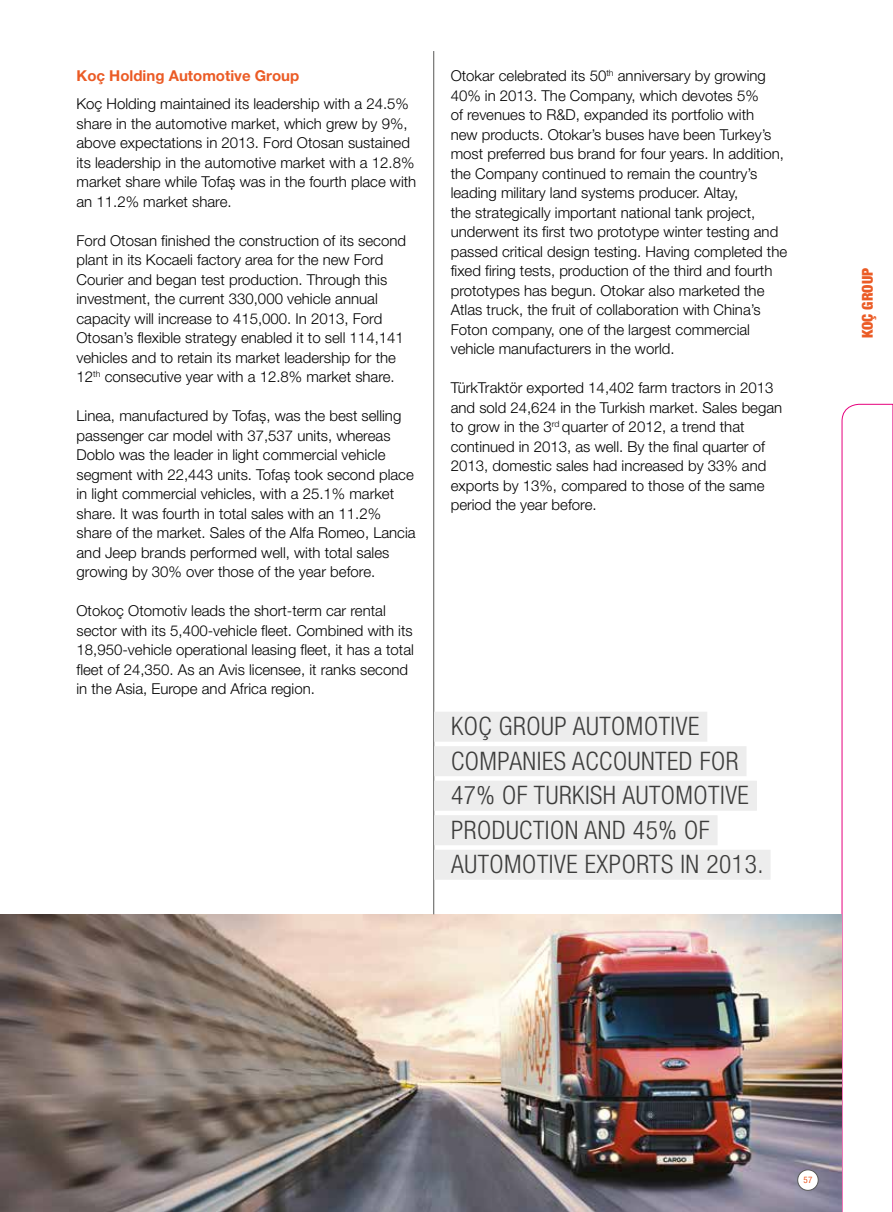
<style>
.page{position:relative;width:893px;height:1212px;background:#fff}
.page>*{position:absolute;margin:0;border:0;box-sizing:border-box;transform-origin:0 0}
.t1{font:300 condensed 25.5px/34.5px "Helvetica Neue LT Pro";letter-spacing:.02em;color:#3c3c3b}
.t2{font:300 15px/19.5px "Helvetica Neue LT Pro";color:#000}
.t3{font:700 15px "Helvetica Neue LT Pro";color:#eb5b25}
.t4{font:900 condensed 15px "Helvetica Neue LT Pro";color:#eb5b25}
.t5{font:condensed 9px "Helvetica Neue LT Pro";color:#eb5b25}
</style>
<div class="page">
<svg style="left:842px;top:404px;width:51px;height:808px"></svg>
<img style="left:0;top:914px;width:842px;height:298px">
<hr style="left:433px;top:51px;width:1px;height:863px;background:#575756">
<div style="left:434px;top:712px;width:273px;height:30px;background:#ededed"></div>
<div style="left:434px;top:746px;width:312px;height:30px;background:#ededed"></div>
<div style="left:434px;top:781px;width:323px;height:30px;background:#ededed"></div>
<div style="left:434px;top:815px;width:283px;height:30px;background:#ededed"></div>
<div style="left:434px;top:850px;width:337px;height:30px;background:#ededed"></div>
<div style="left:798px;top:1170px;width:20px;height:20px;background:#fff;border-radius:50%"></div>
<div style="left:797px;top:1169px;width:22px;height:22px;border:1px solid #575756;border-radius:50%"></div>
<p class="t3" style="left:77px;top:67px;width:224px">Koç Holding Automotive Group</p>
<p class="t2" style="left:77px;top:94px;width:341px">Koç Holding maintained its leadership with a 24.5% share in the automotive market, which grew by 9%, above expectations in 2013. Ford Otosan sustained its leadership in the automotive market with a 12.8% market share while Tofaş was in the fourth place with an 11.2% market share.</p>
<p class="t2" style="left:77px;top:230px;width:331px">Ford Otosan finished the construction of its second plant in its Kocaeli factory area for the new Ford Courier and began test production. Through this investment, the current 330,000 vehicle annual capacity will increase to 415,000. In 2013, Ford Otosan’s flexible strategy enabled it to sell 114,141 vehicles and to retain its market leadership for the 12<sup>th</sup> consecutive year with a 12.8% market share.</p>
<p class="t2" style="left:77px;top:406px;width:341px">Linea, manufactured by Tofaş, was the best selling passenger car model with 37,537 units, whereas Doblo was the leader in light commercial vehicle segment with 22,443 units. Tofaş took second place in light commercial vehicles, with a 25.1% market share. It was fourth in total sales with an 11.2% share of the market. Sales of the Alfa Romeo, Lancia and Jeep brands performed well, with total sales growing by 30% over those of the year before.</p>
<p class="t2" style="left:77px;top:601px;width:339px">Otokoç Otomotiv leads the short-term car rental sector with its 5,400-vehicle fleet. Combined with its 18,950-vehicle operational leasing fleet, it has a total fleet of 24,350. As an Avis licensee, it ranks second in the Asia, Europe and Africa region.</p>
<p class="t2" style="left:451px;top:66px;width:338px">Otokar celebrated its 50<sup>th</sup> anniversary by growing 40% in 2013. The Company, which devotes 5%<br>of revenues to R&amp;D, expanded its portfolio with<br>new products. Otokar’s buses have been Turkey’s most preferred bus brand for four years. In addition, the Company continued to remain the country’s leading military land systems producer. Altay,<br>the strategically important national tank project, underwent its first two prototype winter testing and passed critical design testing. Having completed the fixed firing tests, production of the third and fourth prototypes has begun. Otokar also marketed the Atlas truck, the fruit of collaboration with China’s Foton company, one of the largest commercial vehicle manufacturers in the world.</p>
<p class="t2" style="left:451px;top:378px;width:333px">TürkTraktör exported 14,402 farm tractors in 2013 and sold 24,624 in the Turkish market. Sales began to grow in the 3<sup>rd</sup> quarter of 2012, a trend that continued in 2013, as well. By the final quarter of 2013, domestic sales had increased by 33% and exports by 13%, compared to those of the same period the year before.</p>
<h1 class="t1" style="left:451px;top:709px;width:314px">KOÇ GROUP AUTOMOTIVE<br>COMPANIES ACCOUNTED FOR<br>47% OF TURKISH AUTOMOTIVE<br>PRODUCTION AND 45% OF<br>AUTOMOTIVE EXPORTS IN 2013.</h1>
<p class="t4" style="left:858px;top:338px;width:72px;rotate:-90deg">KOÇ GROUP</p>
<p class="t5" style="left:803px;top:1175px;width:10px">57</p>
</div>
